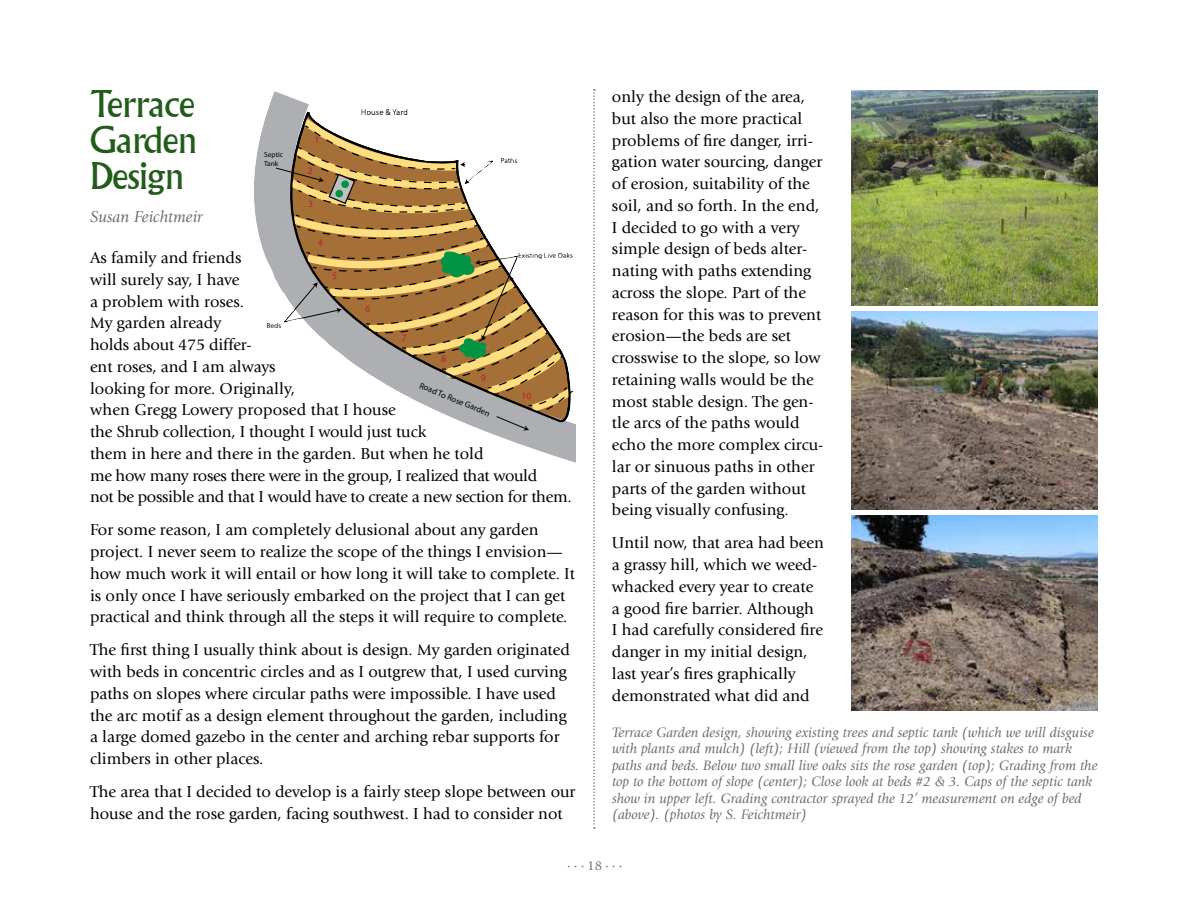
<style>
.page{position:relative;width:1188px;height:918px;background:#fff}
.page>*{position:absolute;margin:0;border:0;box-sizing:border-box;transform-origin:0 0}
.t1{font:36px/36px "Albertus";letter-spacing:-.02em;color:#225c1a;text-align:justify}
.t2{font:16.5px/21.8px "Giovanni";color:#000}
.t3{font:italic 16.5px "Giovanni";color:#6b6e76}
.t4{font:italic 14.25px/16.5px "Giovanni";color:#6b6e76}
.t5{font:13.5px "Giovanni";color:#6b6e76}
.t6{font:9.9px "Myriad Pro";color:#be1e2d}
.t7{font:8.55px "Myriad Pro";color:#000}
.t8{font:7.35px/8.9px "Myriad Pro";color:#000}
.t9{font:4.5px "Giovanni";color:#6b6e76}
</style>
<div class="page">
<svg style="left:593px;top:89px;width:2px;height:740px"></svg>
<svg style="left:270px;top:91px;width:306px;height:372px"></svg>
<svg style="left:254px;top:103px;width:318px;height:323px"></svg>
<svg style="left:275px;top:112px;width:301px;height:319px"></svg>
<img style="left:852px;top:90px;width:246px;height:215px">
<img style="left:852px;top:311px;width:246px;height:199px">
<img style="left:852px;top:516px;width:246px;height:195px">
<h1 class="t1" style="left:90px;top:86px;width:109px">Terrace Garden Design</h1>
<p class="t3" style="left:90px;top:207px;width:115px">Susan Feichtmeir</p>
<p class="t2" style="left:90px;top:247px;width:483px">As family and friends<br>will surely say, I have<br>a problem with roses.<br>My garden already<br>holds about 475 differ-<br>ent roses, and I am always<br>looking for more. Originally,<br>when Gregg Lowery proposed that I house<br>the Shrub collection, I thought I would just tuck<br>them in here and there in the garden. But when he told<br>me how many roses there were in the group, I realized that would<br>not be possible and that I would have to create a new section for them.</p>
<p class="t2" style="left:90px;top:519px;width:486px">For some reason, I am completely delusional about any garden project. I never seem to realize the scope of the things I envision— how much work it will entail or how long it will take to complete. It is only once I have seriously embarked on the project that I can get practical and think through all the steps it will require to complete.</p>
<p class="t2" style="left:90px;top:639px;width:481px">The first thing I usually think about is design. My garden originated with beds in concentric circles and as I outgrew that, I used curving paths on slopes where circular paths were impossible. I have used the arc motif as a design element throughout the garden, including a large domed gazebo in the center and arching rebar supports for climbers in other places.</p>
<p class="t2" style="left:90px;top:781px;width:487px">The area that I decided to develop is a fairly steep slope between our house and the rose garden, facing southwest. I had to consider not</p>
<p class="t7" style="left:361px;top:107px;width:49px">House &amp; Yard</p>
<p class="t6" style="left:314px;top:134px;width:7px">1</p>
<p class="t8" style="left:264px;top:150px;width:21px">Septic<br>Tank</p>
<p class="t8" style="left:501px;top:156px;width:18px">Paths</p>
<p class="t6" style="left:308px;top:165px;width:7px">2</p>
<p class="t6" style="left:308px;top:198px;width:7px">3</p>
<p class="t6" style="left:318px;top:237px;width:7px">4</p>
<p class="t8" style="left:518px;top:251px;width:56px">Existing Live Oaks</p>
<p class="t6" style="left:332px;top:270px;width:7px">5</p>
<p class="t6" style="left:366px;top:303px;width:7px">6</p>
<p class="t8" style="left:267px;top:321px;width:16px">Beds</p>
<p class="t6" style="left:402px;top:332px;width:7px">7</p>
<p class="t6" style="left:441px;top:353px;width:7px">8</p>
<p class="t6" style="left:481px;top:371px;width:7px">9</p>
<p class="t7" style="left:422px;top:380px;width:77px;rotate:22deg">Road To Rose Garden</p>
<p class="t6" style="left:522px;top:390px;width:12px">10</p>
<p class="t2" style="left:612px;top:86px;width:213px">only the design of the area, but also the more practical problems of fire danger, irri&shy;gation water sourcing, danger of erosion, suitability of the soil, and so forth. In the end,<br>I decided to go with a very simple design of beds alter&shy;nating with paths extending across the slope. Part of the reason for this was to prevent erosion—the beds are set crosswise to the slope, so low retaining walls would be the most stable design. The gen&shy;tle arcs of the paths would echo the more complex circu&shy;lar or sinuous paths in other parts of the garden without being visually confusing.</p>
<p class="t2" style="left:612px;top:532px;width:214px">Until now, that area had been a grassy hill, which we weed&shy;whacked every year to create a good fire barrier. Although<br>I had carefully considered fire danger in my initial design, last year’s fires graphically demonstrated what did and</p>
<p class="t4" style="left:612px;top:724px;width:487px">Terrace Garden design, showing existing trees and septic tank (which we will disguise with plants and mulch) (left); Hill (viewed from the top) showing stakes to mark paths and beds. Below two small live oaks sits the rose garden (top); Grading from the top to the bottom of slope (center); Close look at beds #2 &amp; 3. Caps of the septic tank show in upper left. Grading contractor sprayed the 12’ measurement on edge of bed (above). (photos by S. Feichtmeir)</p>
<p class="t9" style="left:568px;top:864px;width:18px">• • •</p>
<p class="t5" style="left:587px;top:858px;width:17px">18</p>
<p class="t9" style="left:606px;top:864px;width:18px">• • •</p>
</div>
